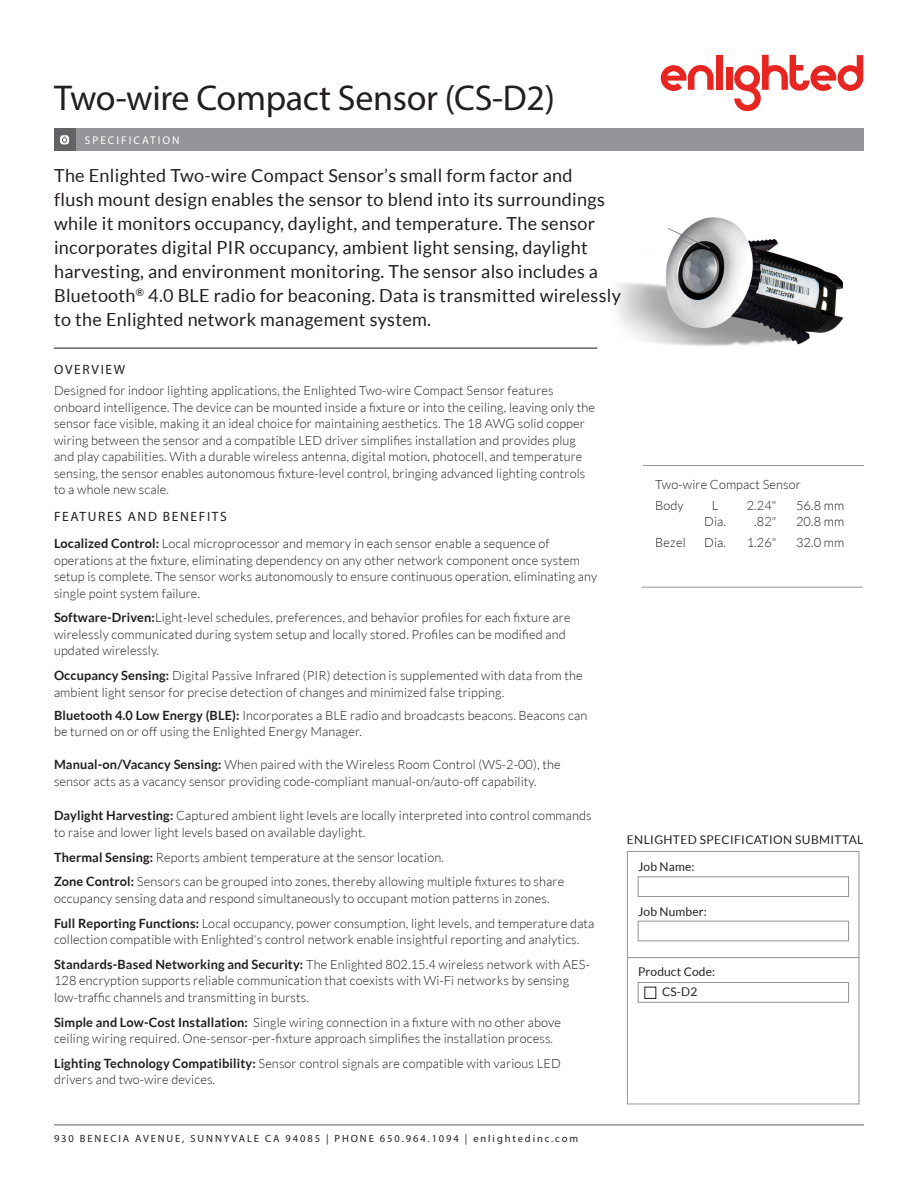
<style>
.page{position:relative;width:918px;height:1188px;background:#fff}
.page>*{position:absolute;margin:0;border:0;box-sizing:border-box;transform-origin:0 0}
.t1{font:36px "Myriad Pro";letter-spacing:-.01em;color:#231f20}
.Headline_Paragraph{font:18px/24px "Lato";letter-spacing:.015em;color:#231f20}
.Body_Copy_Paragraph{font:13.5px "Myriad Pro";letter-spacing:.12em;color:#231f20}
.Headers_Paragraph{font:13.5px "Myriad Pro";letter-spacing:.12em;color:#231f20}
.Body_Copy_Paragraph-2{font:300 12.75px/16.5px "Lato";letter-spacing:.01em;color:#231f20}
.Spec_Submittal_Parag{font:12px "Lato";letter-spacing:.03em;color:#231f20}
.Spec_Submittal_Parag-2{font:12px "Lato";letter-spacing:.01em;color:#231f20}
.t2{font:11.25px "Myriad Pro";letter-spacing:.18em;color:#fff}
.t3{font:10.5px "Myriad Pro";letter-spacing:.18em;color:#231f20}
.s1{font-weight:700}
</style>
<div class="page">
<img style="left:617px;top:217px;width:226px;height:129px">
<hr style="left:54px;top:1124px;width:810px;height:2px;background:#939598">
<div style="left:54px;top:128px;width:809px;height:23px;background:#939598"></div>
<div style="left:54px;top:128px;width:21px;height:23px;background:#636366"></div>
<svg style="left:60px;top:135px;width:9px;height:9px"></svg>
<hr style="left:642px;top:587px;width:221px;height:1px;background:#939598">
<hr style="left:643px;top:465px;width:221px;height:1px;background:#939598">
<hr style="left:54px;top:347px;width:543px;height:2px;background:#636366">
<div style="left:627px;top:851px;width:232px;height:253px;border:1px solid #939598"></div>
<div style="left:638px;top:876px;width:211px;height:21px;border:1px solid #939598"></div>
<div style="left:638px;top:921px;width:211px;height:20px;border:1px solid #939598"></div>
<div style="left:638px;top:982px;width:211px;height:21px;border:1px solid #939598"></div>
<hr style="left:628px;top:957px;width:232px;height:1px;background:#939598">
<div style="left:645px;top:987px;width:11px;height:12px;border:1px solid #231f20"></div>
<div style="left:716px;top:55px;width:7px;height:35px;background:#e72621"></div>
<div style="left:726px;top:67px;width:6px;height:23px;background:#e72621"></div>
<svg style="left:661px;top:65px;width:53px;height:26px"></svg>
<svg style="left:734px;top:55px;width:129px;height:56px"></svg>
<p class="t1" style="left:54px;top:76px;width:502px">Two-wire Compact Sensor (CS-D2)</p>
<p class="t2" style="left:85px;top:134px;width:96px">SPECIFICATION</p>
<p class="Headline_Paragraph" style="left:54px;top:164px;width:568px">The Enlighted Two-wire Compact Sensor’s small form factor and<br>flush mount design enables the sensor to blend into its surroundings while it monitors occupancy, daylight, and temperature. The sensor incorporates digital PIR occupancy, ambient light sensing, daylight harvesting, and environment monitoring. The sensor also includes a Bluetooth<sup>®</sup> 4.0 BLE radio for beaconing. Data is transmitted wirelessly to the Enlighted network management system.</p>
<p class="Headers_Paragraph" style="left:54px;top:361px;width:73px">OVERVIEW</p>
<p class="Body_Copy_Paragraph-2" style="left:54px;top:382px;width:543px">Designed for indoor lighting applications, the Enlighted Two-wire Compact Sensor features onboard intelligence. The device can be mounted inside a fixture or into the ceiling, leaving only the sensor face visible, making it an ideal choice for maintaining aesthetics. The 18 AWG solid copper wiring between the sensor and a compatible LED driver simplifies installation and provides plug and play capabilities. With a durable wireless antenna, digital motion, photocell, and temperature sensing, the sensor enables autonomous fixture-level control, bringing advanced lighting controls to a whole new scale.</p>
<p class="Body_Copy_Paragraph" style="left:54px;top:508px;width:174px">FEATURES AND BENEFITS</p>
<p class="Body_Copy_Paragraph-2" style="left:54px;top:535px;width:545px"><span class="s1">Localized Control:</span> Local microprocessor and memory in each sensor enable a sequence of operations at the fixture, eliminating dependency on any other network component once system setup is complete. The sensor works autonomously to ensure continuous operation, eliminating any single point system failure.</p>
<p class="Body_Copy_Paragraph-2" style="left:54px;top:610px;width:518px"><span class="s1">Software-Driven:</span>Light-level schedules, preferences, and behavior profiles for each fixture are wirelessly communicated during system setup and locally stored. Profiles can be modified and updated wirelessly.</p>
<p class="Body_Copy_Paragraph-2" style="left:54px;top:667px;width:530px"><span class="s1">Occupancy Sensing:</span> Digital Passive Infrared (PIR) detection is supplemented with data from the ambient light sensor for precise detection of changes and minimized false tripping.</p>
<p class="Body_Copy_Paragraph-2" style="left:54px;top:707px;width:535px"><span class="s1">Bluetooth 4.0 Low Energy (BLE):</span> Incorporates a BLE radio and broadcasts beacons. Beacons can be turned on or off using the Enlighted Energy Manager.</p>
<p class="Body_Copy_Paragraph-2" style="left:54px;top:757px;width:508px"><span class="s1">Manual-on/Vacancy Sensing:</span> When paired with the Wireless Room Control (WS-2-00), the sensor acts as a vacancy sensor providing code-compliant manual-on/auto-off capability.</p>
<p class="Body_Copy_Paragraph-2" style="left:54px;top:808px;width:539px"><span class="s1">Daylight Harvesting:</span> Captured ambient light levels are locally interpreted into control commands to raise and lower light levels based on available daylight.</p>
<p class="Body_Copy_Paragraph-2" style="left:54px;top:849px;width:392px"><span class="s1">Thermal Sensing:</span> Reports ambient temperature at the sensor location.</p>
<p class="Body_Copy_Paragraph-2" style="left:54px;top:874px;width:512px"><span class="s1">Zone Control:</span> Sensors can be grouped into zones, thereby allowing multiple fixtures to share occupancy sensing data and respond simultaneously to occupant motion patterns in zones.</p>
<p class="Body_Copy_Paragraph-2" style="left:54px;top:915px;width:542px"><span class="s1">Full Reporting Functions:</span> Local occupancy, power consumption, light levels, and temperature data collection compatible with Enlighted's control network enable insightful reporting and analytics.</p>
<p class="Body_Copy_Paragraph-2" style="left:54px;top:956px;width:537px"><span class="s1">Standards-Based Networking and Security:</span> The Enlighted 802.15.4 wireless network with AES-<br>128 encryption supports reliable communication that coexists with Wi-Fi networks by sensing low-traffic channels and transmitting in bursts.</p>
<p class="Body_Copy_Paragraph-2" style="left:54px;top:1014px;width:508px"><span class="s1">Simple and Low-Cost Installation:</span> Single wiring connection in a fixture with no other above ceiling wiring required. One-sensor-per-fixture approach simplifies the installation process.</p>
<p class="Body_Copy_Paragraph-2" style="left:54px;top:1055px;width:508px"><span class="s1">Lighting Technology Compatibility:</span> Sensor control signals are compatible with various LED drivers and two-wire devices.</p>
<p class="t3" style="left:54px;top:1132px;width:526px">930 BENECIA AVENUE, SUNNYVALE CA 94085 | PHONE 650.964.1094 | enlightedinc.com</p>
<p class="Body_Copy_Paragraph-2" style="left:655px;top:476px;width:147px">Two-wire Compact Sensor</p>
<p class="Body_Copy_Paragraph-2" style="left:655px;top:497px;width:30px">Body</p>
<p class="Body_Copy_Paragraph-2" style="left:712px;top:497px;width:8px">L</p>
<p class="Body_Copy_Paragraph-2" style="left:747px;top:497px;width:31px">2.24"</p>
<p class="Body_Copy_Paragraph-2" style="left:796px;top:497px;width:50px">56.8 mm</p>
<p class="Body_Copy_Paragraph-2" style="left:704px;top:514px;width:23px">Dia.</p>
<p class="Body_Copy_Paragraph-2" style="left:754px;top:514px;width:24px">.82"</p>
<p class="Body_Copy_Paragraph-2" style="left:796px;top:514px;width:50px">20.8 mm</p>
<p class="Body_Copy_Paragraph-2" style="left:655px;top:535px;width:32px">Bezel</p>
<p class="Body_Copy_Paragraph-2" style="left:704px;top:535px;width:23px">Dia.</p>
<p class="Body_Copy_Paragraph-2" style="left:747px;top:535px;width:31px">1.26"</p>
<p class="Body_Copy_Paragraph-2" style="left:796px;top:535px;width:50px">32.0 mm</p>
<p class="Spec_Submittal_Parag" style="left:627px;top:833px;width:238px">ENLIGHTED SPECIFICATION SUBMITTAL</p>
<p class="Spec_Submittal_Parag" style="left:638px;top:860px;width:58px">Job Name:</p>
<p class="Spec_Submittal_Parag-2" style="left:638px;top:905px;width:70px">Job Number:</p>
<p class="Spec_Submittal_Parag-2" style="left:638px;top:965px;width:78px">Product Code:</p>
<p class="Spec_Submittal_Parag" style="left:662px;top:985px;width:37px">CS-D2</p>
</div>
